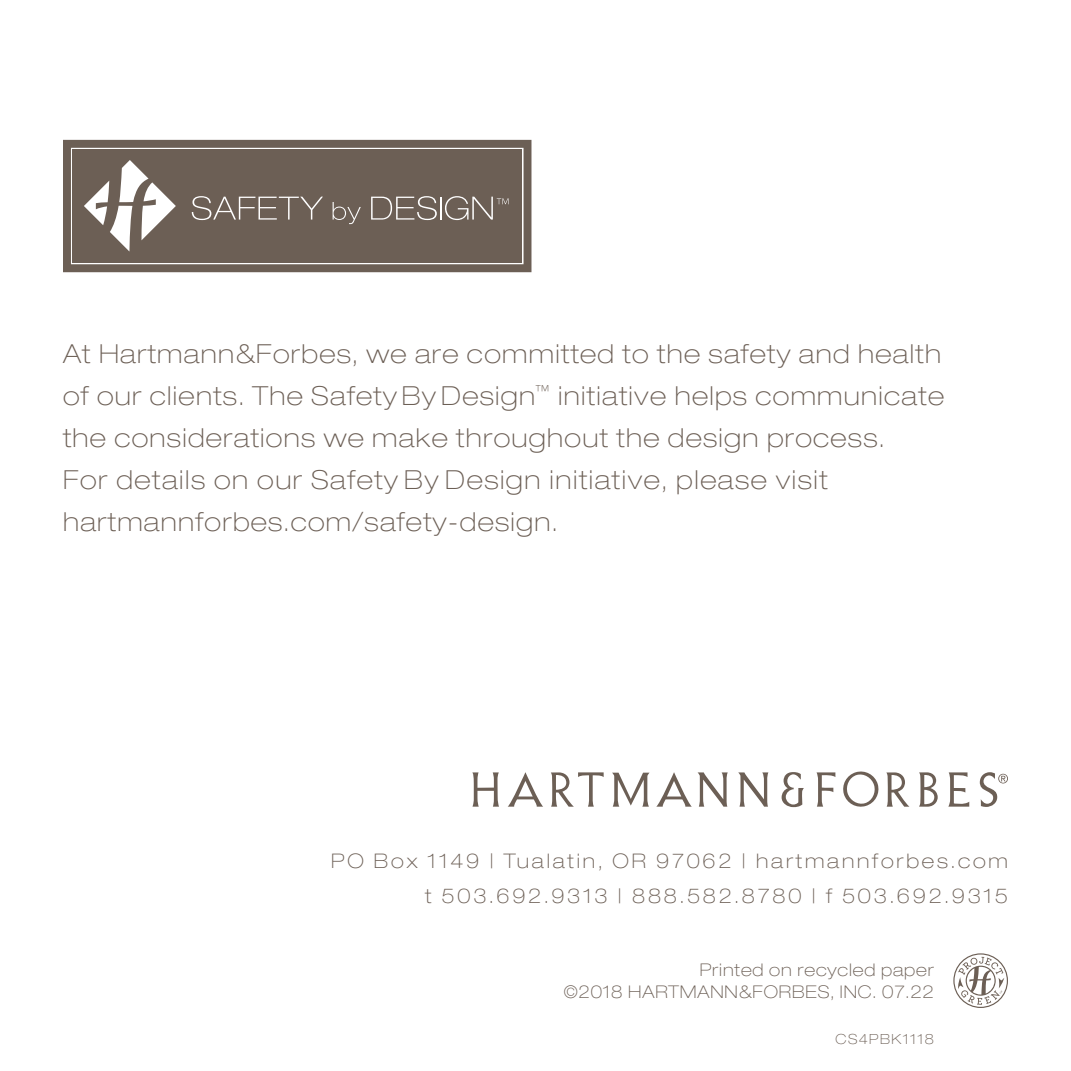
<style>
.page{position:relative;width:1071px;height:1071px;background:#fff}
.page>*{position:absolute;margin:0;border:0;box-sizing:border-box;transform-origin:0 0}
.t1{font:100 expanded 26.25px "Helvetica Neue LT Std";letter-spacing:.05em;color:#6c5f55}
.t2{font:100 expanded 20.3px "Helvetica Neue LT Std";letter-spacing:.14em;color:#6c5f55}
.Copyright{font:100 expanded 17.5px/22.4px "Helvetica Neue LT Std";letter-spacing:.05em;color:#6c5f55;text-align:right}
.Copyright-2{font:100 expanded 14px "Helvetica Neue LT Std";letter-spacing:.1em;color:#6c5f55}
</style>
<div class="page">
<div style="left:63px;top:140px;width:468px;height:132px;background:#6c5f55"></div>
<svg style="left:84px;top:160px;width:92px;height:92px"></svg>
<svg style="left:192px;top:196px;width:131px;height:24px;background:#82776f"></svg>
<svg style="left:333px;top:202px;width:28px;height:22px"></svg>
<svg style="left:371px;top:196px;width:66px;height:24px;background:#887d75"></svg>
<hr style="left:440px;top:197px;width:2px;height:23px;background:#fff">
<svg style="left:445px;top:196px;width:64px;height:24px;background:#82776f"></svg>
<svg style="left:953px;top:953px;width:55px;height:55px"></svg>
<svg style="left:886px;top:772px;width:24px;height:35px"></svg>
<svg style="left:738px;top:772px;width:30px;height:35px"></svg>
<svg style="left:472px;top:772px;width:27px;height:35px"></svg>
<svg style="left:551px;top:772px;width:53px;height:35px"></svg>
<svg style="left:612px;top:773px;width:37px;height:34px"></svg>
<svg style="left:698px;top:772px;width:30px;height:35px"></svg>
<svg style="left:508px;top:772px;width:35px;height:35px"></svg>
<svg style="left:656px;top:772px;width:36px;height:35px"></svg>
<svg style="left:817px;top:772px;width:18px;height:35px"></svg>
<svg style="left:948px;top:772px;width:21px;height:35px"></svg>
<svg style="left:843px;top:771px;width:36px;height:36px"></svg>
<svg style="left:919px;top:772px;width:19px;height:35px"></svg>
<svg style="left:782px;top:772px;width:22px;height:35px"></svg>
<svg style="left:980px;top:772px;width:28px;height:35px"></svg>
<p class="t1" style="left:63px;top:338px;width:880px">At Hartmann&amp;Forbes, we are committed to the safety and health</p>
<p class="t1" style="left:63px;top:380px;width:883px">of our clients. The Safety By Design<sup>™</sup> initiative helps communicate</p>
<p class="t1" style="left:63px;top:422px;width:823px">the considerations we make throughout the design process.</p>
<p class="t1" style="left:63px;top:464px;width:766px">For details on our Safety By Design initiative, please visit</p>
<p class="t1" style="left:63px;top:506px;width:496px">hartmannforbes.com/safety-design.</p>
<p class="t2" style="left:331px;top:849px;width:678px">PO Box 1149 | Tualatin, OR 97062 | hartmannforbes.com</p>
<p class="t2" style="left:425px;top:884px;width:584px">t 503.692.9313 | 888.582.8780 | f 503.692.9315</p>
<p class="Copyright" style="left:564px;top:958px;width:372px">Printed on recycled paper<br>©2018 HARTMANN&amp;FORBES, INC. 07.22</p>
<p class="Copyright-2" style="left:836px;top:1031px;width:100px">CS4PBK1118</p>
</div>
